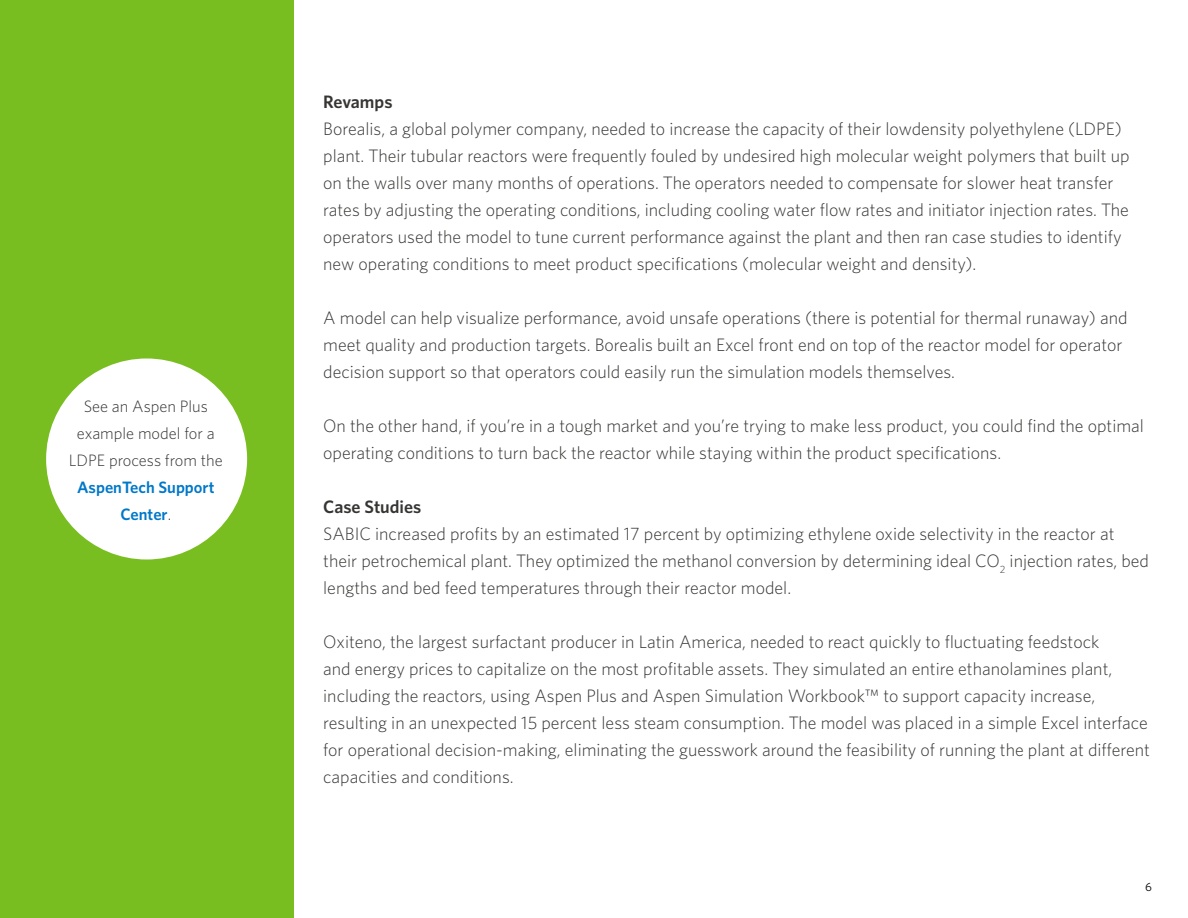
<style>
.page{position:relative;width:1188px;height:918px;background:#fff}
.page>*{position:absolute;margin:0;border:0;box-sizing:border-box;transform-origin:0 0}
.t1{font:300 18px/27px "Whitney";color:#363534}
.t2{font:600 18px "Whitney";color:#363534}
.t3{font:300 16.5px/27px "Whitney";color:#363534;text-align:center}
.t4{font:600 16.5px/27px "Whitney";color:#0078c9;text-align:center}
.t5{font:12px "Whitney";color:#000}
.s1{font-weight:300;color:#363534}
</style>
<div class="page">
<div style="left:0;top:0;width:293px;height:918px;background:#78be20"></div>
<div style="left:46px;top:358px;width:201px;height:202px;background:#fff;border-radius:50%"></div>
<p class="t3" style="left:69px;top:392px;width:155px">See an Aspen Plus example model for a<br>LDPE process from the</p>
<p class="t4" style="left:77px;top:473px;width:139px">AspenTech Support<br>Center<span class="s1">.</span></p>
<p class="t2" style="left:323px;top:90px;width:71px">Revamps</p>
<p class="t1" style="left:323px;top:115px;width:808px">Borealis, a global polymer company, needed to increase the capacity of their lowdensity polyethylene (LDPE) plant. Their tubular reactors were frequently fouled by undesired high molecular weight polymers that built up on the walls over many months of operations. The operators needed to compensate for slower heat transfer rates by adjusting the operating conditions, including cooling water flow rates and initiator injection rates. The operators used the model to tune current performance against the plant and then ran case studies to identify new operating conditions to meet product specifications (molecular weight and density).</p>
<p class="t1" style="left:323px;top:304px;width:806px">A model can help visualize performance, avoid unsafe operations (there is potential for thermal runaway) and meet quality and production targets. Borealis built an Excel front end on top of the reactor model for operator decision support so that operators could easily run the simulation models themselves.</p>
<p class="t1" style="left:323px;top:412px;width:822px">On the other hand, if you’re in a tough market and you’re trying to make less product, you could find the optimal operating conditions to turn back the reactor while staying within the product specifications.</p>
<p class="t2" style="left:323px;top:495px;width:100px">Case Studies</p>
<p class="t1" style="left:323px;top:520px;width:827px">SABIC increased profits by an estimated 17 percent by optimizing ethylene oxide selectivity in the reactor at their petrochemical plant. They optimized the methanol conversion by determining ideal CO<sub>2</sub> injection rates, bed lengths and bed feed temperatures through their reactor model.</p>
<p class="t1" style="left:323px;top:628px;width:828px">Oxiteno, the largest surfactant producer in Latin America, needed to react quickly to fluctuating feedstock<br>and energy prices to capitalize on the most profitable assets. They simulated an entire ethanolamines plant, including the reactors, using Aspen Plus and Aspen Simulation Workbook™ to support capacity increase, resulting in an unexpected 15 percent less steam consumption. The model was placed in a simple Excel interface for operational decision-making, eliminating the guesswork around the feasibility of running the plant at different capacities and conditions.</p>
<p class="t5" style="left:1145px;top:879px;width:8px">6</p>
</div>
